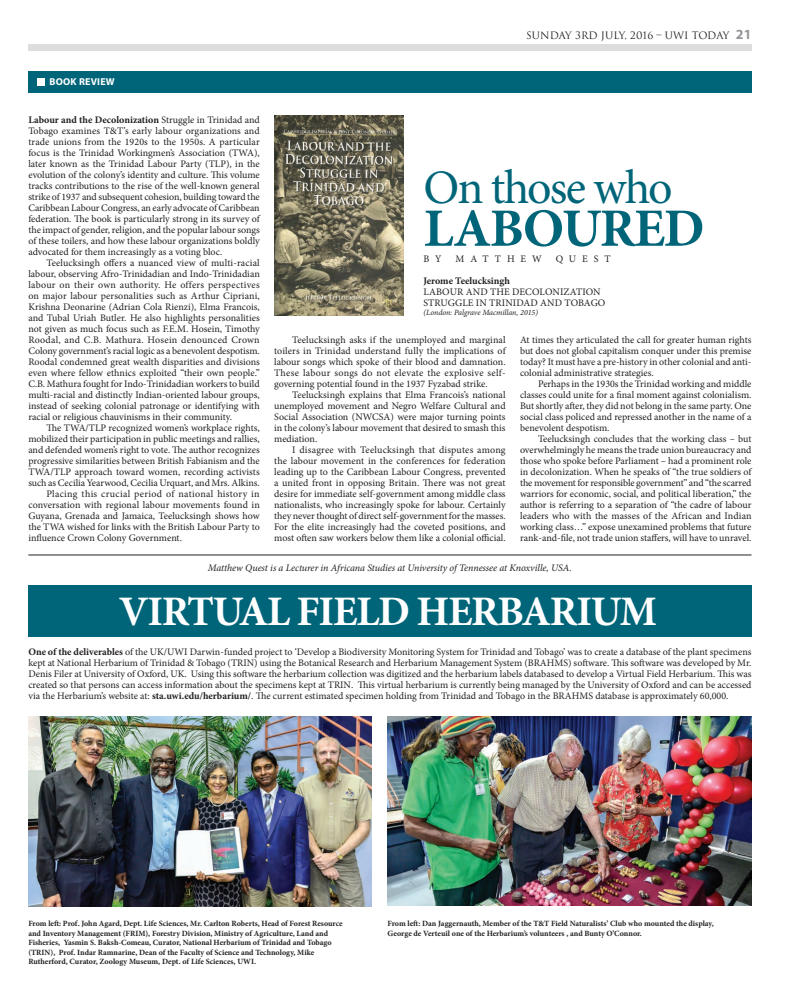
<style>
.page{position:relative;width:794px;height:1007px;background:#fff}
.page>*{position:absolute;margin:0;border:0;box-sizing:border-box;transform-origin:0 0}
.t1{font:700 54px "Minion Pro";letter-spacing:-.03em;color:#016579}
.t2{font:48px "Minion Pro";letter-spacing:-.04em;color:#016579}
.t3{font:700 42px "Minion Pro";letter-spacing:-.03em;color:#fff}
.t4{font:10px/11px "Minion Pro";color:#231f20;text-align:justify}
.t5{font:italic 10px "Minion Pro";letter-spacing:-.005em;color:#231f20}
.t6{font:10px "Minion Pro";letter-spacing:.03em;color:#231f20}
.t7{font:10px "Trajan";color:#231f20}
.t8{font:700 10px "Minion Pro";letter-spacing:-.005em;color:#231f20}
.t9{font:700 10px "Myriad Pro";letter-spacing:.02em;color:#fff}
.t10{font:10px "Minion Pro";letter-spacing:.59em;color:#231f20}
.t11{font:700 8px/9.6px "Minion Pro";color:#231f20}
.t12{font:italic 8px "Minion Pro";letter-spacing:-.005em;color:#231f20}
.s1{font-family:"Myriad Pro";font-weight:700;font-size:14px;color:#939598}
.s2{font-weight:700}
</style>
<div class="page">
<div style="left:28px;top:44px;width:723px;height:7px;background:#dcdddf"></div>
<div style="left:28px;top:585px;width:723px;height:52px;background:#016579"></div>
<hr style="left:28px;top:554px;width:723px;height:1px;background:#231f20">
<div style="left:28px;top:71px;width:723px;height:21px;background:#016579"></div>
<div style="left:37px;top:78px;width:8px;height:8px;background:#fff"></div>
<img style="left:274px;top:116px;width:129px;height:199px">
<img style="left:28px;top:716px;width:344px;height:190px">
<img style="left:387px;top:716px;width:364px;height:189px">
<p class="t9" style="left:50px;top:75px;width:67px">BOOK REVIEW</p>
<p class="t7" style="left:526px;top:29px;width:227px">SUNDAY 3RD JULY, 2016 – UWI TODAY <span class="s1">21</span></p>
<p class="t4" style="left:28px;top:114px;width:233px"><span class="s2">Labour and the Decolonization</span> Struggle in Trinidad and Tobago examines T&amp;T’s early labour organizations and trade unions from the 1920s to the 1950s. A particular focus is the Trinidad Workingmen’s Association (TWA), later known as the Trinidad Labour Party (TLP), in the evolution of the colony’s identity and culture. This volume tracks contributions to the rise of the well-known general strike of 1937 and subsequent cohesion, building toward the Caribbean Labour Congress, an early advocate of Caribbean federation. The book is particularly strong in its survey of the impact of gender, religion, and the popular labour songs of these toilers, and how these labour organizations boldly advocated for them increasingly as a voting bloc.</p>
<p class="t4" style="left:28px;top:257px;width:233px;text-indent:18px">Teelucksingh offers a nuanced view of multi-racial labour, observing Afro-Trinidadian and Indo-Trinidadian labour on their own authority. He offers perspectives on major labour personalities such as Arthur Cipriani, Krishna Deonarine (Adrian Cola Rienzi), Elma Francois, and Tubal Uriah Butler. He also highlights personalities not given as much focus such as F.E.M. Hosein, Timothy Roodal, and C.B. Mathura. Hosein denounced Crown Colony government’s racial logic as a benevolent despotism.<br>Roodal condemned great wealth disparities and divisions even where fellow ethnics exploited “their own people.” C.B. Mathura fought for Indo-Trinidadian workers to build multi-racial and distinctly Indian-oriented labour groups, instead of seeking colonial patronage or identifying with racial or religious chauvinisms in their community.</p>
<p class="t4" style="left:46px;top:422px;width:215px">The TWA/TLP recognized women’s workplace rights,</p>
<p class="t4" style="left:28px;top:433px;width:233px">mobilized their participation in public meetings and rallies,</p>
<p class="t4" style="left:28px;top:444px;width:233px">and defended women’s right to vote. The author recognizes</p>
<p class="t4" style="left:28px;top:455px;width:233px">progressive similarities between British Fabianism and the</p>
<p class="t4" style="left:28px;top:466px;width:233px">TWA/TLP approach toward women, recording activists</p>
<p class="t4" style="left:28px;top:477px;width:233px">such as Cecilia Yearwood, Cecilia Urquart, and Mrs. Alkins.</p>
<p class="t6" style="left:46px;top:487px;width:215px">Placing this crucial period of national history in</p>
<p class="t4" style="left:28px;top:499px;width:233px">conversation with regional labour movements found in</p>
<p class="t4" style="left:28px;top:510px;width:233px">Guyana, Grenada and Jamaica, Teelucksingh shows how</p>
<p class="t4" style="left:28px;top:521px;width:233px">the TWA wished for links with the British Labour Party to</p>
<p class="t4" style="left:28px;top:532px;width:155px">influence Crown Colony Government.</p>
<h2 class="t2" style="left:423px;top:155px;width:251px">On those who</h2>
<h1 class="t1" style="left:424px;top:190px;width:282px">LABOURED</h1>
<p class="t8" style="left:423px;top:273px;width:88px">Jerome Teelucksingh</p>
<p class="t4" style="left:423px;top:286px;width:183px">LABOUR AND THE DECOLONIZATION<br>STRUGGLE IN TRINIDAD AND TOBAGO</p>
<p class="t12" style="left:423px;top:306px;width:116px">(London: Palgrave Macmillan, 2015)</p>
<p class="t4" style="left:520px;top:334px;width:233px">At times they articulated the call for greater human rights but does not global capitalism conquer under this premise today? It must have a pre-history in other colonial and anti&shy;colonial administrative strategies.</p>
<p class="t4" style="left:520px;top:378px;width:233px;text-indent:18px">Perhaps in the 1930s the Trinidad working and middle classes could unite for a final moment against colonialism.<br>But shortly after, they did not belong in the same party. One social class policed and repressed another in the name of a benevolent despotism.</p>
<p class="t4" style="left:520px;top:433px;width:233px;text-indent:18px">Teelucksingh concludes that the working class – but overwhelmingly he means the trade union bureaucracy and those who spoke before Parliament – had a prominent role in decolonization. When he speaks of “the true soldiers of the movement for responsible government” and “the scarred warriors for economic, social, and political liberation,” the author is referring to a separation of “the cadre of labour leaders who with the masses of the African and Indian working class…” expose unexamined problems that future rank-and-file, not trade union staffers, will have to unravel.</p>
<p class="t5" style="left:208px;top:560px;width:365px">Matthew Quest is a Lecturer in Africana Studies at University of Tennessee at Knoxville, USA.</p>
<p class="t4" style="left:423px;top:253px;width:20px">B Y</p>
<p class="t10" style="left:455px;top:252px;width:88px">MATTHEW</p>
<p class="t4" style="left:556px;top:253px;width:56px">QUEST</p>
<p class="t4" style="left:274px;top:334px;width:233px;text-indent:18px">Teelucksingh asks if the unemployed and marginal toilers in Trinidad understand fully the implications of labour songs which spoke of their blood and damnation.<br>These labour songs do not elevate the explosive self&shy;governing potential found in the 1937 Fyzabad strike.</p>
<p class="t4" style="left:274px;top:389px;width:233px;text-indent:18px">Teelucksingh explains that Elma Francois’s national unemployed movement and Negro Welfare Cultural and Social Association (NWCSA) were major turning points in the colony’s labour movement that desired to smash this mediation.</p>
<p class="t4" style="left:274px;top:444px;width:233px;text-indent:18px">I disagree with Teelucksingh that disputes among the labour movement in the conferences for federation leading up to the Caribbean Labour Congress, prevented a united front in opposing Britain. There was not great desire for immediate self-government among middle class nationalists, who increasingly spoke for labour. Certainly they never thought of direct self-government for the masses.<br>For the elite increasingly had the coveted positions, and most often saw workers below them like a colonial official.</p>
<h3 class="t3" style="left:119px;top:581px;width:540px">VIRTUAL FIELD HERBARIUM</h3>
<p class="t4" style="left:28px;top:646px;width:724px"><span class="s2">One of the deliverables</span> of the UK/UWI Darwin-funded project to ‘Develop a Biodiversity Monitoring System for Trinidad and Tobago’ was to create a database of the plant specimens kept at National Herbarium of Trinidad &amp; Tobago (TRIN) using the Botanical Research and Herbarium Management System (BRAHMS) software. This software was developed by Mr.<br>Denis Filer at University of Oxford, UK. Using this software the herbarium collection was digitized and the herbarium labels databased to develop a Virtual Field Herbarium. This was created so that persons can access information about the specimens kept at TRIN. This virtual herbarium is currently being managed by the University of Oxford and can be accessed via the Herbarium’s website at: <span class="s2">sta.uwi.edu/herbarium/</span>. The current estimated specimen holding from Trinidad and Tobago in the BRAHMS database is approximately 60,000.</p>
<p class="t11" style="left:28px;top:918px;width:316px">From left: Prof. John Agard, Dept. Life Sciences, Mr. Carlton Roberts, Head of Forest Resource and Inventory Management (FRIM), Forestry Division, Ministry of Agriculture, Land and Fisheries, Yasmin S. Baksh-Comeau, Curator, National Herbarium of Trinidad and Tobago (TRIN), Prof. Indar Ramnarine, Dean of the Faculty of Science and Technology, Mike Rutherford, Curator, Zoology Museum, Dept. of Life Sciences, UWI.</p>
<p class="t11" style="left:387px;top:918px;width:328px">From left: Dan Jaggernauth, Member of the T&amp;T Field Naturalists’ Club who mounted the display,<br>George de Verteuil one of the Herbarium’s volunteers , and Bunty O’Connor.</p>
</div>
